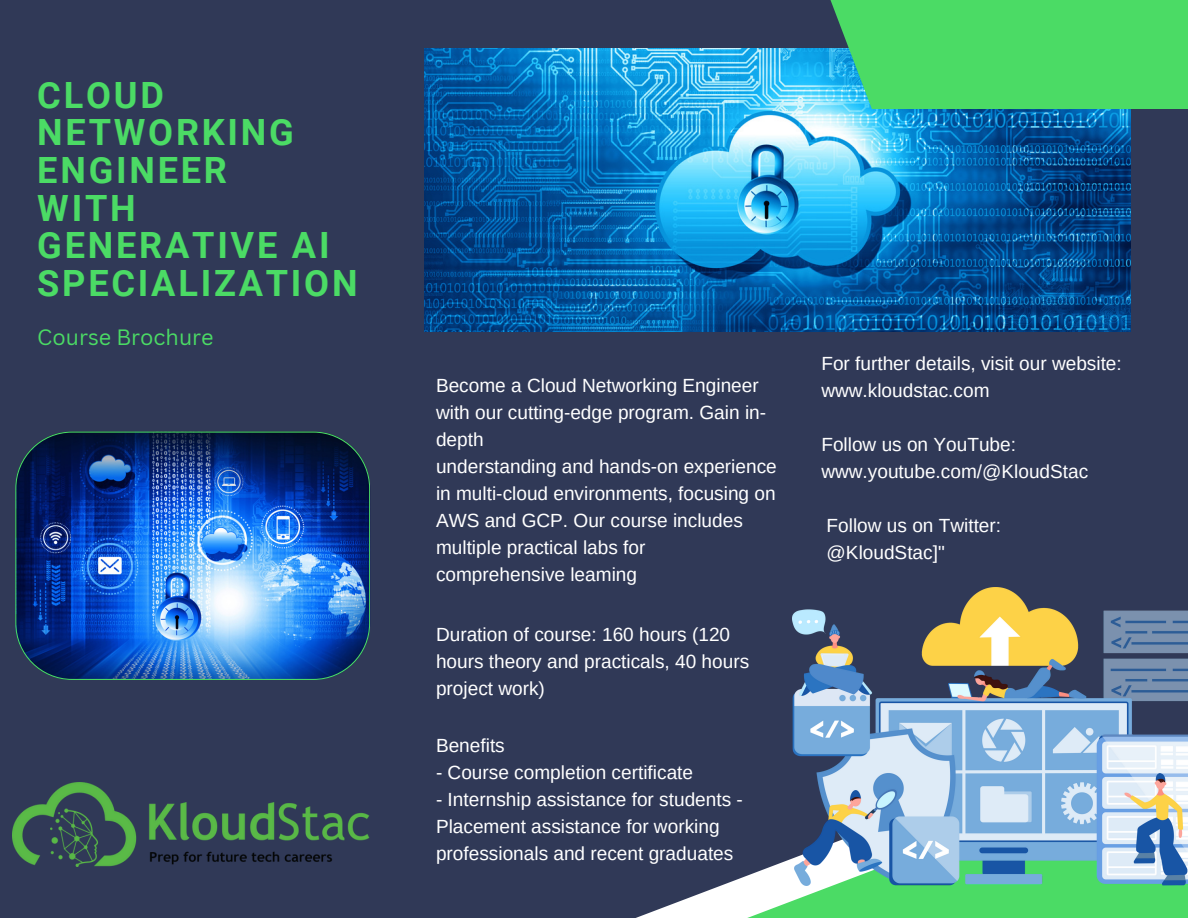
<style>
.page{position:relative;width:1188px;height:918px;background:#303957}
.page>*{position:absolute;margin:0;border:0;box-sizing:border-box;transform-origin:0 0}
.t1{font:700 36.15px/37.7px "Roboto";letter-spacing:.075em;color:#4bdb65}
.t2{font:21.6px "Canva Sans";color:#4bdb65}
.t3{font:19.05px/27px "Arimo";color:#fff}
</style>
<div class="page">
<img style="left:424px;top:49px;width:707px;height:282px">
<svg style="left:677px;top:0;width:511px;height:109px;background:#46bf7f"></svg>
<svg style="left:716px;top:858px;width:472px;height:60px;background:#6bd681"></svg>
<img style="left:13px;top:783px;width:357px;height:83px">
<img style="left:15px;top:432px;width:355px;height:248px">
<img style="left:792px;top:587px;width:396px;height:298px">
<p class="t1" style="left:37px;top:76px;width:258px">CLOUD<br>NETWORKING<br>ENGINEER</p>
<p class="t1" style="left:37px;top:189px;width:322px">WITH<br>GENERATIVE AI<br>SPECIALIZATION</p>
<p class="t2" style="left:37px;top:322px;width:178px">Course Brochure</p>
<p class="t3" style="left:436px;top:372px;width:332px">Become a Cloud Networking Engineer with our cutting-edge program. Gain in&shy;depth</p>
<p class="t3" style="left:436px;top:453px;width:342px">understanding and hands-on experience in multi-cloud environments, focusing on AWS and GCP. Our course includes multiple practical labs for comprehensive leaming</p>
<p class="t3" style="left:436px;top:621px;width:315px">Duration of course: 160 hours (120 hours theory and practicals, 40 hours project work)</p>
<p class="t3" style="left:436px;top:732px;width:70px">Benefits</p>
<p class="t3" style="left:436px;top:759px;width:259px">- Course completion certificate</p>
<p class="t3" style="left:436px;top:786px;width:308px">- Internship assistance for students -<br>Placement assistance for working professionals and recent graduates</p>
<p class="t3" style="left:821px;top:350px;width:302px">For further details, visit our website: www.kloudstac.com</p>
<p class="t3" style="left:821px;top:431px;width:268px">Follow us on YouTube: www.youtube.com/@KloudStac</p>
<p class="t3" style="left:827px;top:512px;width:176px">Follow us on Twitter:</p>
<p class="t3" style="left:827px;top:539px;width:120px">@KloudStac]"</p>
</div>
